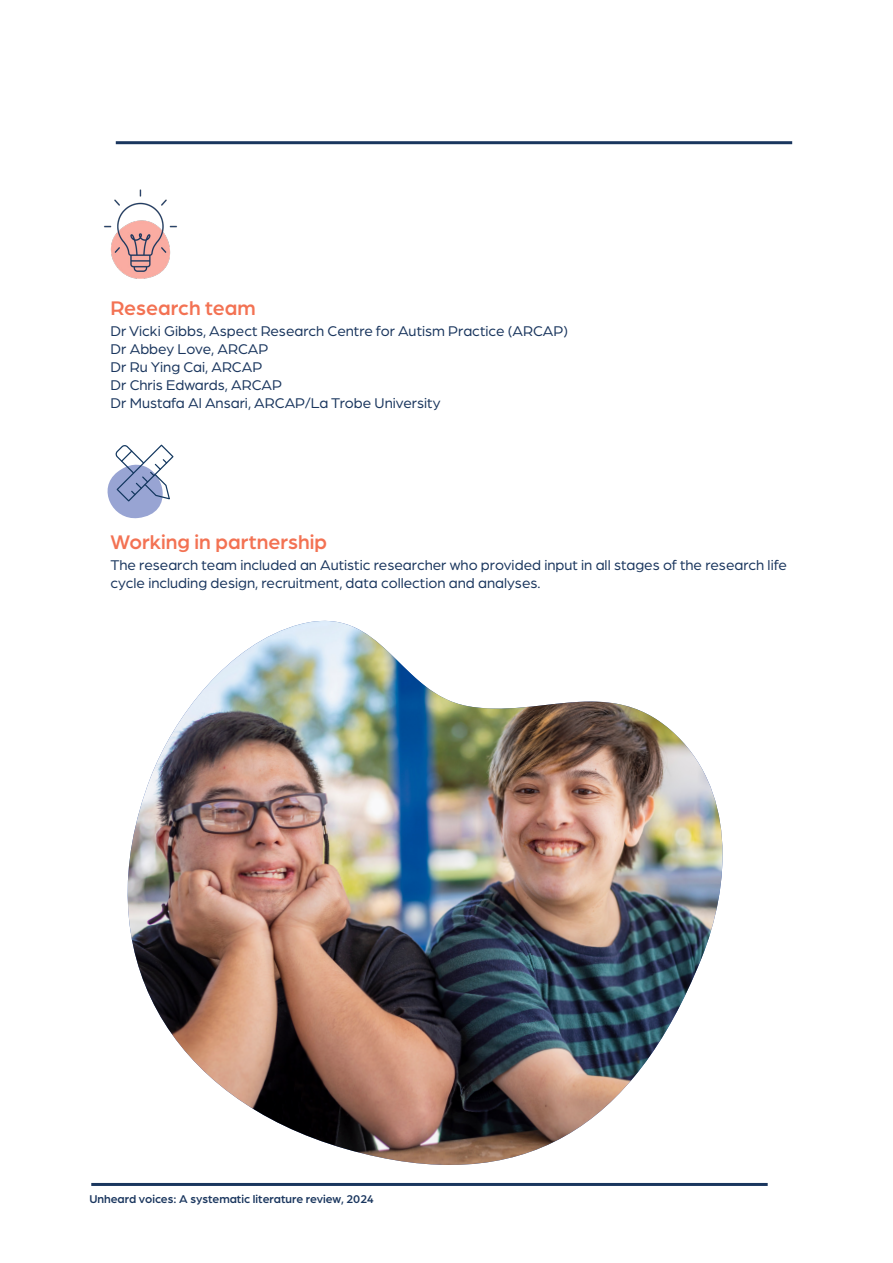
<style>
.page{position:relative;width:893px;height:1263px;background:#fff}
.page>*{position:absolute;margin:0;border:0;box-sizing:border-box;transform-origin:0 0}
.t1{font:500 21px "Arboria";color:#f37253}
.t2{font:15px/18px "Arboria";color:#1a365e}
.t3{font:500 12px "Arboria";color:#1a365e}
</style>
<div class="page">
<hr style="left:116px;top:141px;width:676px;height:3px;background:#1a365e">
<img style="left:104px;top:189px;width:73px;height:89px">
<hr style="left:91px;top:1183px;width:677px;height:3px;background:#1a365e">
<svg style="left:107px;top:444px;width:67px;height:75px"></svg>
<img style="left:127px;top:621px;width:596px;height:544px">
<p class="t1" style="left:111px;top:294px;width:147px">Research team</p>
<p class="t2" style="left:111px;top:321px;width:459px">Dr Vicki Gibbs, Aspect Research Centre for Autism Practice (ARCAP)</p>
<p class="t2" style="left:111px;top:339px;width:159px">Dr Abbey Love, ARCAP</p>
<p class="t2" style="left:111px;top:357px;width:153px">Dr Ru Ying Cai, ARCAP</p>
<p class="t2" style="left:111px;top:375px;width:173px">Dr Chris Edwards, ARCAP</p>
<p class="t2" style="left:111px;top:393px;width:331px">Dr Mustafa Al Ansari, ARCAP/La Trobe University</p>
<p class="t1" style="left:111px;top:527px;width:218px">Working in partnership</p>
<p class="t2" style="left:111px;top:555px;width:678px">The research team included an Autistic researcher who provided input in all stages of the research life cycle including design, recruitment, data collection and analyses.</p>
<p class="t3" style="left:89px;top:1191px;width:286px">Unheard voices: A systematic literature review, 2024</p>
</div>
